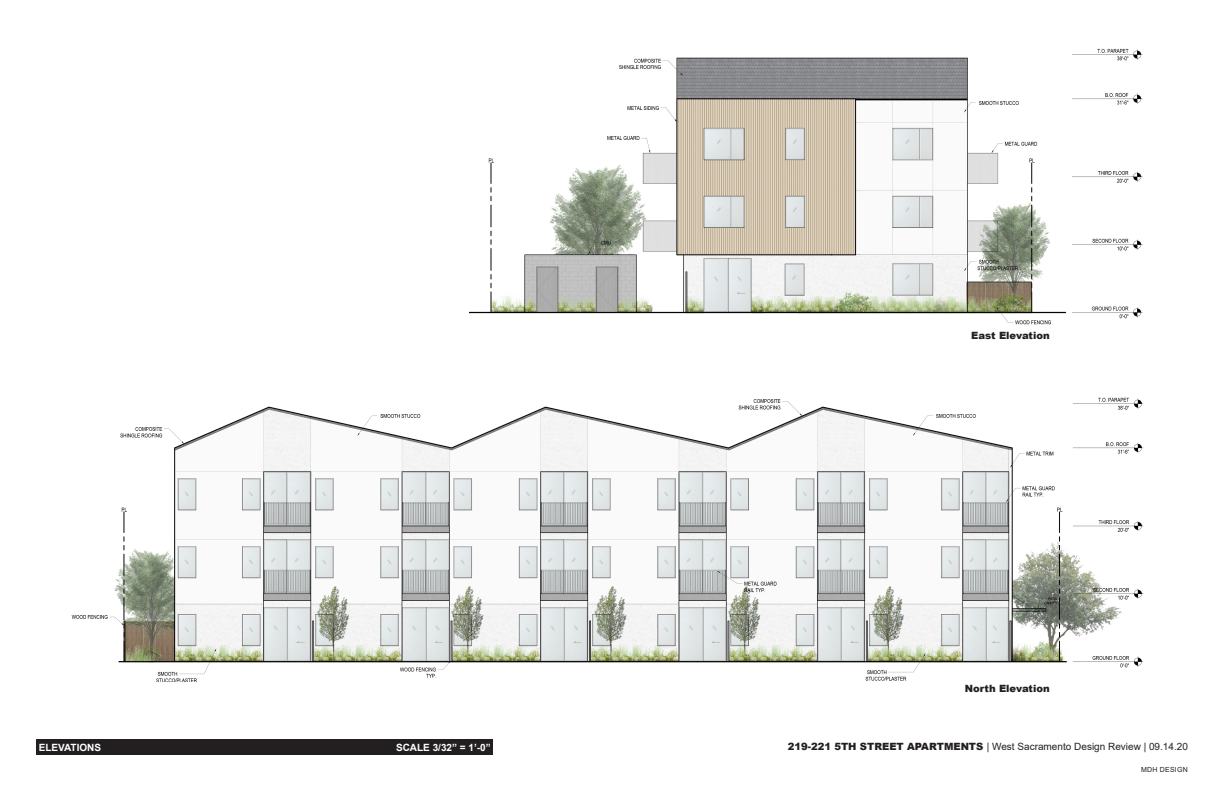
<style>
.page{position:relative;width:1224px;height:792px;background:#fff}
.page>*{position:absolute;margin:0;border:0;box-sizing:border-box;transform-origin:0 0}
.t1{font:10px "Arial";color:#231f20}
.t2{font:900 10px "Arial";color:#231f20}
.t3{font:700 10px "Arial";color:#fff}
.t4{font:7px "Arial";letter-spacing:.035em;color:#231f20}
.s1{font-weight:900}
</style>
<div class="page">
<div style="left:36px;top:739px;width:457px;height:16px;background:#231f20"></div>
<img style="left:470px;top:48px;width:673px;height:277px">
<img style="left:71px;top:397px;width:1073px;height:285px">
<p class="t3" style="left:39px;top:741px;width:64px">ELEVATIONS</p>
<p class="t3" style="left:396px;top:741px;width:96px">SCALE 3/32” = 1’-0”</p>
<p class="t2" style="left:971px;top:329px;width:80px">East Elevation</p>
<p class="t2" style="left:965px;top:681px;width:87px">North Elevation</p>
<p class="t1" style="left:788px;top:739px;width:402px"><span class="s1">219-221 5TH STREET APARTMENTS</span> | West Sacramento Design Review | 09.14.20</p>
<p class="t4" style="left:1141px;top:765px;width:48px">MDH DESIGN</p>
</div>
